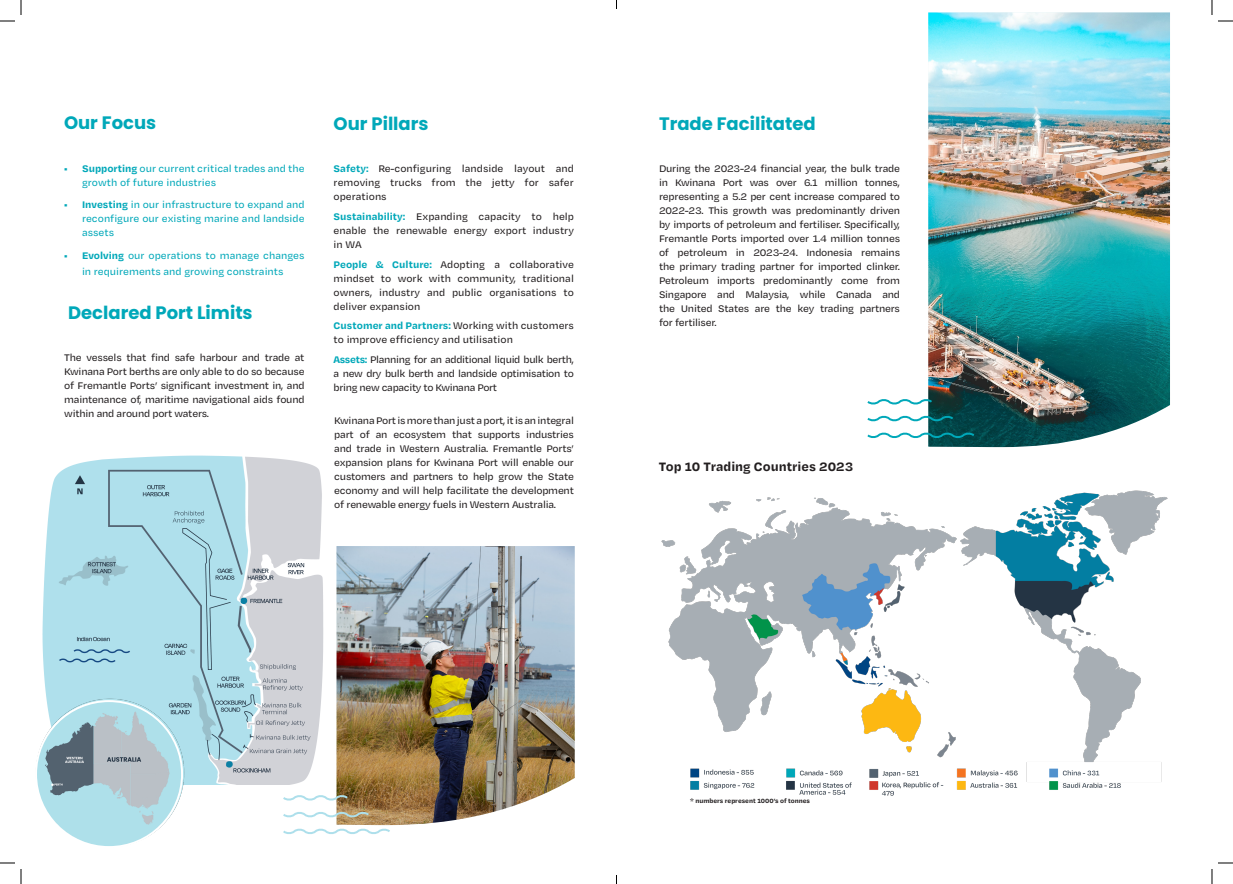
<style>
.page{position:relative;width:1233px;height:884px;background:#fff}
.page>*{position:absolute;margin:0;border:0;box-sizing:border-box;transform-origin:0 0}
.t1{font:700 18px "Poppins";color:#00a8b9}
.t2{font:700 14px "Degular Text";color:#231f20}
.Body{font:500 11px/14px "Degular Text";letter-spacing:-.02em;color:#231f20;text-align:justify}
.t3{font:500 11px/14px "Degular Text";color:#00a8b9}
.Body-2{font:500 11px/14px "Degular Text";color:#231f20}
.t4{font:700 7px "Degular Text";color:#231f20}
.s1{font-weight:700}
.s2{font-weight:700;color:#00a8b9}
</style>
<div class="page">
<img style="left:336px;top:546px;width:239px;height:279px">
<img style="left:928px;top:12px;width:242px;height:435px">
<svg style="left:867px;top:397px;width:109px;height:43px"></svg>
<img style="left:42px;top:455px;width:282px;height:329px">
<svg style="left:283px;top:793px;width:109px;height:41px"></svg>
<img style="left:661px;top:490px;width:507px;height:306px">
<img style="left:38px;top:698px;width:157px;height:147px">
<svg style="left:1218px;top:20px;width:15px;height:2px"></svg>
<svg style="left:1218px;top:862px;width:15px;height:2px"></svg>
<svg style="left:0;top:0;width:22px;height:22px"></svg>
<svg style="left:0;top:862px;width:22px;height:22px"></svg>
<svg style="left:1211px;top:0;width:1px;height:15px"></svg>
<svg style="left:1211px;top:869px;width:1px;height:15px"></svg>
<h1 class="t1" style="left:64px;top:113px;width:94px">Our Focus</h1>
<p class="t3" style="left:82px;top:161px;width:224px;text-indent:-18px"><span class="s1">• Supporting</span> our current critical trades and the growth of future industries</p>
<p class="t3" style="left:82px;top:197px;width:224px;text-align:justify;text-indent:-18px"><span class="s1">• Investing</span> in our infrastructure to expand and reconfigure our existing marine and landside assets</p>
<p class="t3" style="left:64px;top:247px;width:242px;line-height:16px;text-align:center"><span class="s1">• Evolving</span> our operations to manage changes in requirements and growing constraints</p>
<h1 class="t1" style="left:68px;top:302px;width:186px">Declared Port Limits</h1>
<p class="Body" style="left:64px;top:350px;width:242px">The vessels that find safe harbour and trade at Kwinana Port berths are only able to do so because of Fremantle Ports’ significant investment in, and maintenance of, maritime navigational aids found within and around port waters.</p>
<h1 class="t1" style="left:334px;top:113px;width:96px">Our Pillars</h1>
<p class="Body" style="left:334px;top:161px;width:242px"><span class="s2">Safety:</span> Re-configuring landside layout and removing trucks from the jetty for safer operations</p>
<p class="Body" style="left:334px;top:209px;width:242px"><span class="s2">Sustainability:</span> Expanding capacity to help enable the renewable energy export industry in WA</p>
<p class="Body" style="left:334px;top:257px;width:242px"><span class="s2">People &amp; Culture:</span> Adopting a collaborative mindset to work with community, traditional owners, industry and public organisations to deliver expansion</p>
<p class="Body-2" style="left:334px;top:318px;width:242px"><span class="s2">Customer and Partners:</span> Working with customers to improve efficiency and utilisation</p>
<p class="Body" style="left:334px;top:352px;width:242px"><span class="s2">Assets:</span> Planning for an additional liquid bulk berth, a new dry bulk berth and landside optimisation to bring new capacity to Kwinana Port</p>
<p class="Body" style="left:334px;top:413px;width:241px">Kwinana Port is more than just a port, it is an integral part of an ecosystem that supports industries and trade in Western Australia. Fremantle Ports’ expansion plans for Kwinana Port will enable our customers and partners to help grow the State economy and will help facilitate the development of renewable energy fuels in Western Australia.</p>
<h1 class="t1" style="left:659px;top:113px;width:158px">Trade Facilitated</h1>
<p class="Body" style="left:659px;top:161px;width:242px">During the 2023-24 financial year, the bulk trade in Kwinana Port was over 6.1 million tonnes, representing a 5.2 per cent increase compared to 2022-23. This growth was predominantly driven by imports of petroleum and fertiliser. Specifically, Fremantle Ports imported over 1.4 million tonnes of petroleum in 2023-24. Indonesia remains the primary trading partner for imported clinker.<br>Petroleum imports predominantly come from Singapore and Malaysia, while Canada and the United States are the key trading partners for fertiliser.</p>
<h2 class="t2" style="left:659px;top:457px;width:196px">Top 10 Trading Countries 2023</h2>
<h2 class="t4" style="left:690px;top:796px;width:121px">* numbers represent 1000’s of tonnes</h2>
</div>
